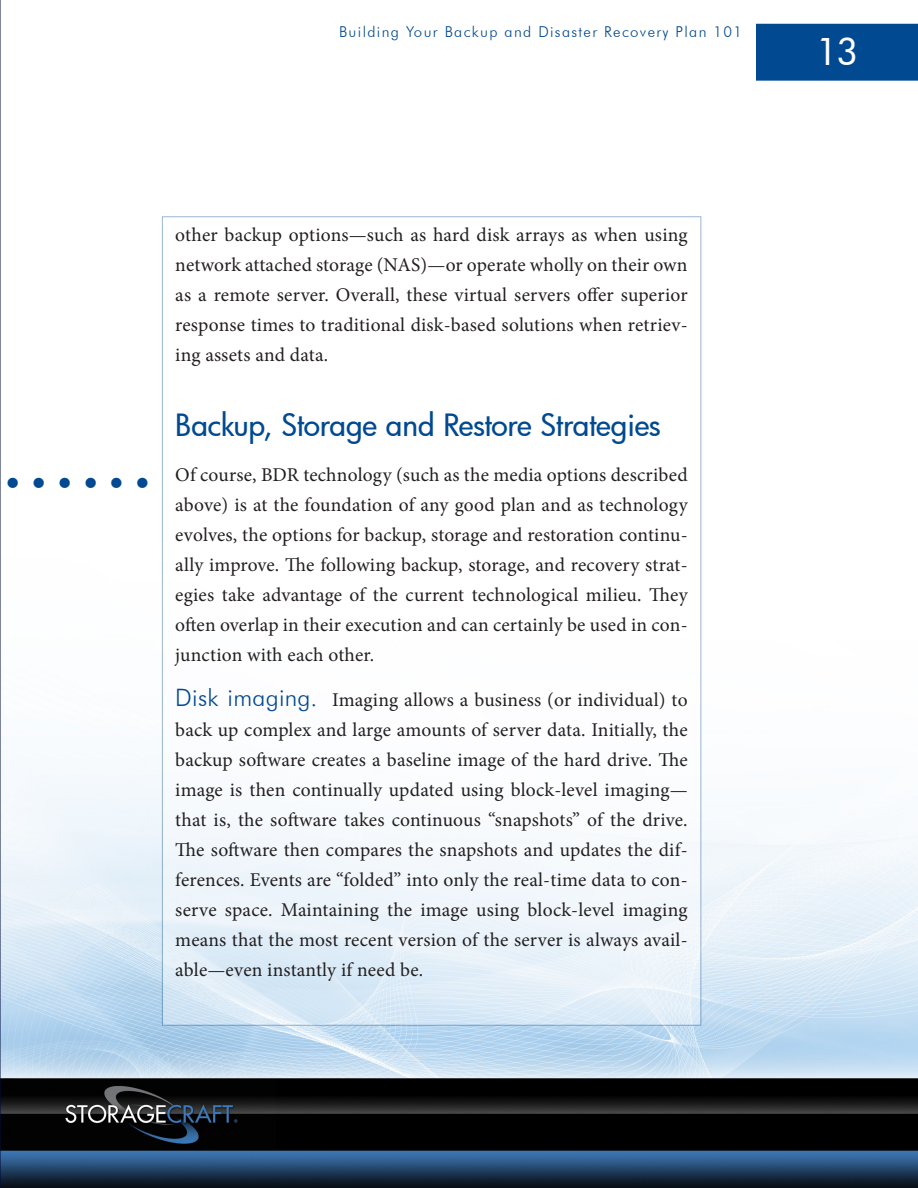
<style>
.page{position:relative;width:918px;height:1188px;background:#fff}
.page>*{position:absolute;margin:0;border:0;box-sizing:border-box;transform-origin:0 0}
.t1{font:500 36px "Futura";color:#fff}
.Head_2{font:500 30px "Futura";letter-spacing:-.01em;color:#014990}
.t2{font:27px "Futura";color:#014990}
.Body{font:19.5px/30px "Minion Pro";letter-spacing:.01em;color:#231f20;text-align:justify}
.t3{font:300 15px "Futura BT";letter-spacing:.09em;color:#014990}
.s1{font-family:"Futura BT";font-weight:300;font-size:24px;color:#014990}
</style>
<div class="page">
<img style="left:1px;top:23px;width:917px;height:1165px">
<svg style="left:162px;top:216px;width:539px;height:810px"></svg>
<svg style="left:0;top:0;width:1px;height:1188px"></svg>
<div style="left:757px;top:25px;width:160px;height:55px;background:#014990"></div>
<div style="left:756px;top:24px;width:162px;height:57px;border:2px solid #014990"></div>
<p class="t3" style="left:339px;top:22px;width:405px">Building Your Backup and Disaster Recovery Plan 101</p>
<h3 class="t2" style="left:5px;top:464px;width:147px">• • • • • •</h3>
<p class="Body" style="left:175px;top:220px;width:514px">other backup options—such as hard disk arrays as when using network attached storage (NAS)—or operate wholly on their own as a remote server. Overall, these virtual servers offer superior response times to traditional disk-based solutions when retriev&shy;ing assets and data.</p>
<p class="Head_2" style="left:175px;top:405px;width:487px">Backup, Storage and Restore Strategies</p>
<p class="Body" style="left:175px;top:460px;width:514px">Of course, BDR technology (such as the media options described above) is at the foundation of any good plan and as technology evolves, the options for backup, storage and restoration continu&shy;ally improve. The following backup, storage, and recovery strat&shy;egies take advantage of the current technological milieu. They often overlap in their execution and can certainly be used in con&shy;junction with each other.</p>
<p class="Body" style="left:175px;top:685px;width:514px"><span class="s1">Disk imaging.</span> Imaging allows a business (or individual) to back up complex and large amounts of server data. Initially, the backup software creates a baseline image of the hard drive. The image is then continually updated using block-level imaging— that is, the software takes continuous “snapshots” of the drive.<br>The software then compares the snapshots and updates the dif&shy;ferences. Events are “folded” into only the real-time data to con&shy;serve space. Maintaining the image using block-level imaging means that the most recent version of the server is always avail&shy;able—even instantly if need be.</p>
<h1 class="t1" style="left:816px;top:28px;width:43px">13</h1>
</div>
